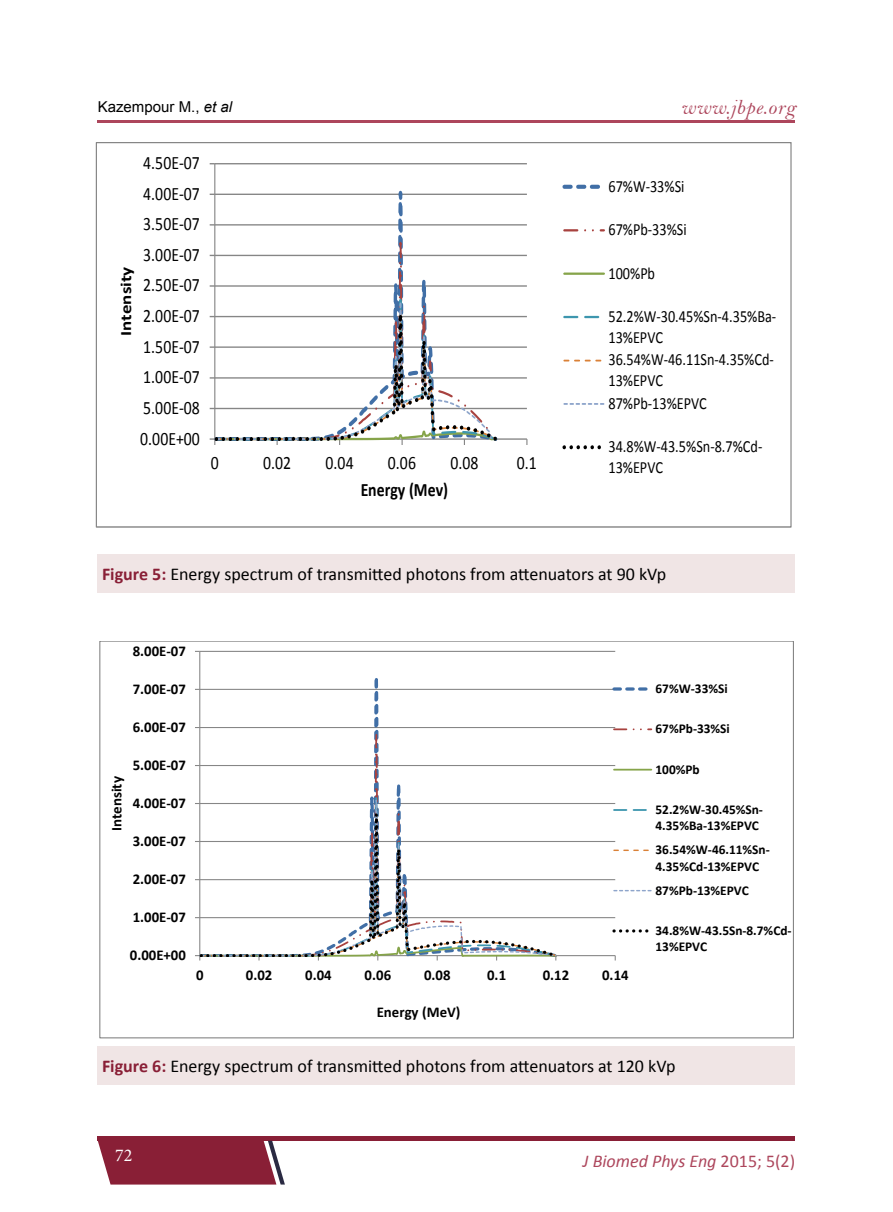
<style>
.page{position:relative;width:893px;height:1212px;background:#fff}
.page>*{position:absolute;margin:0;border:0;box-sizing:border-box;transform-origin:0 0}
.t1{font:21px "Bell MT Italic";letter-spacing:.03em;color:#ad465c}
.t2{font:18.9px "Calibri";color:#000;scale:.83 1}
.t3{font:700 18.9px "Calibri";color:#000;scale:.83 1}
.t4{font:18px "Calibri";color:#000}
.t5{font:italic 18px "Calibri";color:#ad465c}
.t6{font:18px "Minion Pro";color:#fff}
.t7{font:17.1px/21.8px "Calibri";color:#000;scale:.83 1}
.t8{font:700 15.75px "Calibri";color:#000;scale:1.2 1}
.t9{font:700 15px "Calibri";color:#000}
.t10{font:15px "Arial";color:#000}
.t11{font:700 14.7px "Calibri";color:#000}
.t12{font:700 13.5px/16.5px "Calibri";color:#000}
.s1{font-style:italic}
.s2{font-weight:700;color:#891f36}
.s3{font-style:normal}
</style>
<div class="page">
<div style="left:98px;top:1136px;width:697px;height:5px;background:#891f36"></div>
<svg style="left:98px;top:1141px;width:187px;height:43px;background:#913348"></svg>
<hr style="left:98px;top:120px;width:697px;height:2px;background:#ad465c">
<hr style="left:200px;top:917px;width:415px;height:1px;background:#868686">
<hr style="left:200px;top:879px;width:415px;height:1px;background:#868686">
<hr style="left:200px;top:841px;width:415px;height:1px;background:#868686">
<hr style="left:200px;top:803px;width:415px;height:1px;background:#868686">
<hr style="left:200px;top:765px;width:415px;height:1px;background:#868686">
<hr style="left:200px;top:727px;width:415px;height:1px;background:#868686">
<hr style="left:200px;top:689px;width:415px;height:1px;background:#868686">
<hr style="left:200px;top:651px;width:415px;height:1px;background:#868686">
<hr style="left:199px;top:651px;width:1px;height:304px;background:#868686">
<hr style="left:200px;top:955px;width:415px;height:1px;background:#868686">
<svg style="left:200px;top:672px;width:360px;height:59px"></svg>
<svg style="left:199px;top:731px;width:359px;height:308px"></svg>
<svg style="left:199px;top:795px;width:359px;height:229px"></svg>
<svg style="left:200px;top:798px;width:357px;height:206px"></svg>
<svg style="left:200px;top:810px;width:360px;height:147px"></svg>
<svg style="left:614px;top:687px;width:34px;height:4px"></svg>
<svg style="left:614px;top:728px;width:37px;height:2px"></svg>
<hr style="left:614px;top:769px;width:37px;height:1px;background:#86a44a">
<svg style="left:614px;top:809px;width:33px;height:2px"></svg>
<svg style="left:614px;top:849px;width:35px;height:2px"></svg>
<svg style="left:614px;top:890px;width:37px;height:1px"></svg>
<svg style="left:614px;top:929px;width:35px;height:3px"></svg>
<div style="left:98px;top:1046px;width:697px;height:38px;background:#f0e5e5"></div>
<hr style="left:215px;top:408px;width:312px;height:1px;background:#868686">
<hr style="left:215px;top:377px;width:312px;height:1px;background:#868686">
<hr style="left:215px;top:346px;width:312px;height:2px;background:#868686">
<hr style="left:215px;top:316px;width:312px;height:1px;background:#868686">
<hr style="left:215px;top:285px;width:312px;height:2px;background:#868686">
<hr style="left:215px;top:255px;width:312px;height:1px;background:#868686">
<hr style="left:215px;top:224px;width:312px;height:1px;background:#868686">
<hr style="left:215px;top:194px;width:312px;height:1px;background:#868686">
<hr style="left:215px;top:163px;width:312px;height:1px;background:#868686">
<hr style="left:214px;top:164px;width:1px;height:275px;background:#868686">
<hr style="left:215px;top:438px;width:312px;height:2px;background:#868686">
<svg style="left:526px;top:439px;width:2px;height:6px"></svg>
<svg style="left:215px;top:187px;width:285px;height:100px"></svg>
<svg style="left:214px;top:240px;width:284px;height:56px"></svg>
<svg style="left:210px;top:308px;width:290px;height:137px"></svg>
<svg style="left:564px;top:185px;width:36px;height:4px"></svg>
<svg style="left:564px;top:229px;width:40px;height:2px"></svg>
<hr style="left:564px;top:273px;width:40px;height:2px;background:#86a44a">
<svg style="left:564px;top:316px;width:36px;height:2px"></svg>
<svg style="left:564px;top:360px;width:38px;height:1px"></svg>
<svg style="left:564px;top:403px;width:40px;height:2px"></svg>
<svg style="left:564px;top:445px;width:37px;height:4px"></svg>
<div style="left:98px;top:554px;width:697px;height:38px;background:#f0e5e5"></div>
<p class="t10" style="left:98px;top:97px;width:136px">Kazempour M., <span class="s1">et al</span></p>
<h1 class="t1" style="left:681px;top:94px;width:116px">www.jbpe.org</h1>
<h2 class="t2" style="left:143px;top:151px;width:70px">4.50E-07</h2>
<h2 class="t2" style="left:143px;top:181px;width:70px">4.00E-07</h2>
<h2 class="t2" style="left:143px;top:212px;width:70px">3.50E-07</h2>
<p class="t8" style="left:116px;top:336px;width:59px;rotate:-90deg">Intensity</p>
<h2 class="t2" style="left:143px;top:243px;width:70px">3.00E-07</h2>
<h2 class="t2" style="left:143px;top:273px;width:70px">2.50E-07</h2>
<h2 class="t2" style="left:143px;top:304px;width:70px">2.00E-07</h2>
<h2 class="t2" style="left:143px;top:334px;width:70px">1.50E-07</h2>
<h2 class="t2" style="left:143px;top:365px;width:70px">1.00E-07</h2>
<h2 class="t2" style="left:143px;top:396px;width:70px">5.00E-08</h2>
<h2 class="t2" style="left:140px;top:426px;width:73px">0.00E+00</h2>
<h2 class="t2" style="left:211px;top:451px;width:11px">0</h2>
<h2 class="t2" style="left:263px;top:451px;width:35px">0.02</h2>
<h2 class="t2" style="left:326px;top:451px;width:35px">0.04</h2>
<h2 class="t2" style="left:388px;top:451px;width:35px">0.06</h2>
<h2 class="t2" style="left:450px;top:451px;width:35px">0.08</h2>
<h2 class="t2" style="left:517px;top:451px;width:26px">0.1</h2>
<h2 class="t3" style="left:361px;top:478px;width:107px">Energy (Mev)</h2>
<p class="t7" style="left:608px;top:175px;width:93px">67%W-33%Si</p>
<p class="t7" style="left:608px;top:219px;width:96px">67%Pb-33%Si</p>
<p class="t7" style="left:608px;top:262px;width:58px">100%Pb</p>
<p class="t7" style="left:608px;top:305px;width:204px">52.2%W-30.45%Sn-4.35%Ba-<br>13%EPVC<br>36.54%W-46.11Sn-4.35%Cd-<br>13%EPVC<br>87%Pb-13%EPVC</p>
<p class="t7" style="left:608px;top:436px;width:187px;line-height:21px">34.8%W-43.5%Sn-8.7%Cd-<br>13%EPVC</p>
<h3 class="t4" style="left:102px;top:562px;width:566px"><span class="s2">Figure 5:</span> Energy spectrum of transmitted photons from attenuators at 90 kVp</h3>
<p class="t9" style="left:133px;top:641px;width:55px">8.00E-07</p>
<p class="t9" style="left:133px;top:679px;width:55px">7.00E-07</p>
<p class="t9" style="left:133px;top:717px;width:55px">6.00E-07</p>
<p class="t11" style="left:107px;top:831px;width:56px;rotate:-90deg">Intensity</p>
<p class="t9" style="left:133px;top:755px;width:55px">5.00E-07</p>
<p class="t9" style="left:133px;top:793px;width:55px">4.00E-07</p>
<p class="t9" style="left:133px;top:831px;width:55px">3.00E-07</p>
<p class="t9" style="left:133px;top:869px;width:55px">2.00E-07</p>
<p class="t9" style="left:133px;top:907px;width:55px">1.00E-07</p>
<p class="t9" style="left:130px;top:945px;width:58px">0.00E+00</p>
<p class="t9" style="left:196px;top:965px;width:9px">0</p>
<p class="t9" style="left:246px;top:965px;width:28px">0.02</p>
<p class="t9" style="left:305px;top:965px;width:28px">0.04</p>
<p class="t9" style="left:365px;top:965px;width:28px">0.06</p>
<p class="t9" style="left:424px;top:965px;width:28px">0.08</p>
<p class="t9" style="left:487px;top:965px;width:21px">0.1</p>
<p class="t9" style="left:543px;top:965px;width:28px">0.12</p>
<p class="t9" style="left:602px;top:965px;width:28px">0.14</p>
<p class="t9" style="left:377px;top:1002px;width:85px">Energy (MeV)</p>
<p class="t12" style="left:655px;top:680px;width:74px">67%W-33%Si</p>
<p class="t12" style="left:655px;top:720px;width:76px">67%Pb-33%Si</p>
<p class="t12" style="left:655px;top:761px;width:46px">100%Pb</p>
<p class="t12" style="left:655px;top:801px;width:109px">52.2%W-30.45%Sn-<br>4.35%Ba-13%EPVC</p>
<p class="t12" style="left:655px;top:841px;width:116px">36.54%W-46.11%Sn-<br>4.35%Cd-13%EPVC</p>
<p class="t12" style="left:655px;top:882px;width:95px">87%Pb-13%EPVC</p>
<p class="t12" style="left:655px;top:922px;width:138px">34.8%W-43.5Sn-8.7%Cd-<br>13%EPVC</p>
<h3 class="t4" style="left:102px;top:1055px;width:575px"><span class="s2">Figure 6:</span> Energy spectrum of transmitted photons from attenuators at 120 kVp</h3>
<h3 class="t6" style="left:115px;top:1143px;width:19px">72</h3>
<h3 class="t5" style="left:583px;top:1148px;width:214px">J Biomed Phys Eng <span class="s3">2015; 5(2)</span></h3>
</div>
